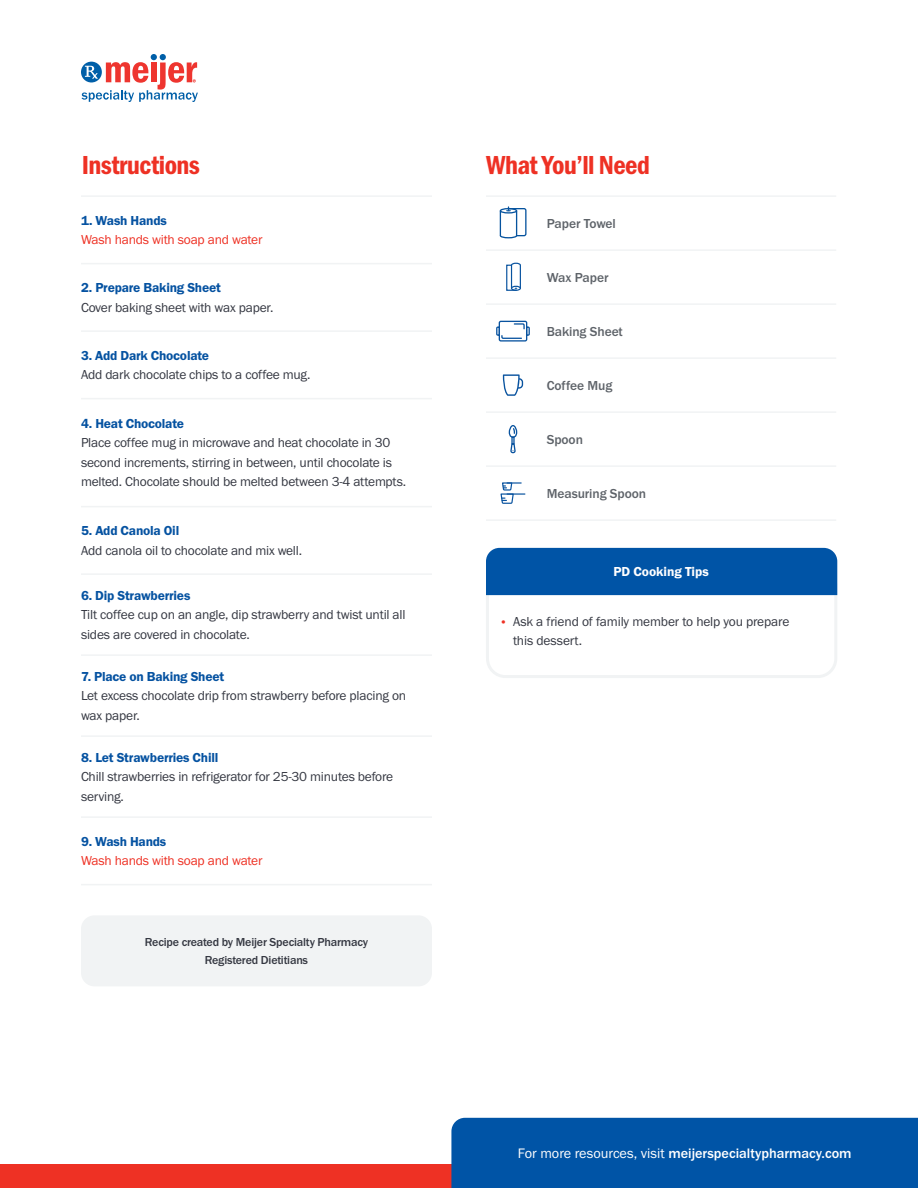
<style>
.page{position:relative;width:918px;height:1188px;background:#fff}
.page>*{position:absolute;margin:0;border:0;box-sizing:border-box;transform-origin:0 0}
.t1{font:27px "Franklin Gothic URW Con Dem";letter-spacing:-.02em;color:#ee3124}
.t2{font:500 14.25px "Franklin Gothic URW";color:#fff}
.t3{font:13.5px/19.5px "Franklin Gothic URW Boo";letter-spacing:-.015em;color:#343741}
.t4{font:13.5px "Franklin Gothic URW Dem";letter-spacing:-.015em;color:#0552a1}
.t5{font:500 13.5px "Franklin Gothic URW";letter-spacing:-.005em;color:#5e6369}
.t6{font:13.5px "Franklin Gothic URW Boo";letter-spacing:-.015em;color:#ee3124}
.t7{font:13.5px "Franklin Gothic URW Dem";letter-spacing:-.005em;color:#fff}
.t8{font:500 12px "Franklin Gothic URW";letter-spacing:-.015em;color:#343741}
.s1{font-size:12px;color:#ee3124}
.s2{font-family:"Franklin Gothic URW Boo";font-weight:400}
</style>
<div class="page">
<svg style="left:82px;top:54px;width:116px;height:48px"></svg>
<div style="left:0;top:1164px;width:918px;height:24px;background:#ee3124"></div>
<div style="left:451px;top:1118px;width:467px;height:70px;background:#0054a6"></div>
<hr style="left:486px;top:249px;width:350px;height:2px;background:#f1f3f4">
<hr style="left:486px;top:303px;width:350px;height:2px;background:#f1f3f4">
<hr style="left:486px;top:357px;width:350px;height:2px;background:#f1f3f4">
<hr style="left:486px;top:411px;width:350px;height:2px;background:#f1f3f4">
<hr style="left:486px;top:465px;width:350px;height:2px;background:#f1f3f4">
<hr style="left:486px;top:519px;width:350px;height:2px;background:#f1f3f4">
<hr style="left:486px;top:195px;width:350px;height:2px;background:#f1f3f4">
<hr style="left:81px;top:195px;width:351px;height:2px;background:#f1f3f4">
<hr style="left:81px;top:263px;width:351px;height:1px;background:#f1f3f4">
<hr style="left:81px;top:330px;width:351px;height:2px;background:#f1f3f4">
<hr style="left:81px;top:398px;width:351px;height:1px;background:#f1f3f4">
<hr style="left:81px;top:506px;width:351px;height:1px;background:#f1f3f4">
<hr style="left:81px;top:573px;width:351px;height:2px;background:#f1f3f4">
<hr style="left:81px;top:654px;width:351px;height:2px;background:#f1f3f4">
<hr style="left:81px;top:735px;width:351px;height:2px;background:#f1f3f4">
<hr style="left:81px;top:816px;width:351px;height:2px;background:#f1f3f4">
<hr style="left:81px;top:884px;width:351px;height:1px;background:#f1f3f4">
<div style="left:486px;top:195px;width:54px;height:54px;background:#fff"></div>
<svg style="left:499px;top:207px;width:28px;height:32px"></svg>
<div style="left:486px;top:250px;width:54px;height:54px;background:#fff"></div>
<svg style="left:506px;top:262px;width:15px;height:29px"></svg>
<div style="left:486px;top:412px;width:54px;height:54px;background:#fff"></div>
<div style="left:509px;top:425px;width:8px;height:13px;border:1px solid #09539f;border-radius:50%"></div>
<svg style="left:510px;top:427px;width:6px;height:27px"></svg>
<div style="left:486px;top:304px;width:54px;height:54px;background:#fff"></div>
<div style="left:499px;top:321px;width:28px;height:21px;border:1px solid #09539f;border-radius:2px"></div>
<svg style="left:496px;top:323px;width:34px;height:17px"></svg>
<div style="left:486px;top:466px;width:54px;height:54px;background:#fff"></div>
<svg style="left:500px;top:482px;width:25px;height:22px"></svg>
<svg style="left:503px;top:374px;width:20px;height:22px"></svg>
<svg style="left:486px;top:548px;width:352px;height:130px"></svg>
<div style="left:81px;top:915px;width:351px;height:71px;background:#f1f3f4;border-radius:14px"></div>
<p class="t1" style="left:82px;top:147px;width:120px">Instructions</p>
<p class="t1" style="left:486px;top:147px;width:165px">What You’ll Need</p>
<p class="t4" style="left:81px;top:212px;width:87px">1. Wash Hands</p>
<p class="t6" style="left:81px;top:231px;width:183px">Wash hands with soap and water</p>
<p class="t4" style="left:81px;top:279px;width:141px">2. Prepare Baking Sheet</p>
<p class="t3" style="left:81px;top:297px;width:194px">Cover baking sheet with wax paper.</p>
<p class="t4" style="left:81px;top:347px;width:130px">3. Add Dark Chocolate</p>
<p class="t3" style="left:81px;top:365px;width:231px">Add dark chocolate chips to a coffee mug.</p>
<p class="t4" style="left:81px;top:415px;width:105px">4. Heat Chocolate</p>
<p class="t3" style="left:81px;top:433px;width:327px">Place coffee mug in microwave and heat chocolate in 30 second increments, stirring in between, until chocolate is melted. Chocolate should be melted between 3-4 attempts.</p>
<p class="t4" style="left:81px;top:522px;width:100px">5. Add Canola Oil</p>
<p class="t3" style="left:81px;top:540px;width:223px">Add canola oil to chocolate and mix well.</p>
<p class="t4" style="left:81px;top:587px;width:111px">6. Dip Strawberries</p>
<p class="t3" style="left:81px;top:605px;width:326px">Tilt coffee cup on an angle, dip strawberry and twist until all sides are covered in chocolate.</p>
<p class="t4" style="left:81px;top:668px;width:145px">7. Place on Baking Sheet</p>
<p class="t3" style="left:81px;top:686px;width:327px">Let excess chocolate drip from strawberry before placing on wax paper.</p>
<p class="t4" style="left:81px;top:749px;width:139px">8. Let Strawberries Chill</p>
<p class="t3" style="left:81px;top:767px;width:314px">Chill strawberries in refrigerator for 25-30 minutes before serving.</p>
<p class="t4" style="left:81px;top:833px;width:87px">9. Wash Hands</p>
<p class="t6" style="left:81px;top:852px;width:183px">Wash hands with soap and water</p>
<p class="t8" style="left:145px;top:934px;width:225px">Recipe created by Meijer Specialty Pharmacy</p>
<p class="t8" style="left:205px;top:952px;width:105px">Registered Dietitians</p>
<p class="t5" style="left:547px;top:215px;width:71px">Paper Towel</p>
<p class="t5" style="left:547px;top:269px;width:63px">Wax Paper</p>
<p class="t5" style="left:547px;top:323px;width:78px">Baking Sheet</p>
<p class="t5" style="left:547px;top:377px;width:67px">Coffee Mug</p>
<p class="t5" style="left:547px;top:431px;width:38px">Spoon</p>
<p class="t5" style="left:547px;top:485px;width:101px">Measuring Spoon</p>
<p class="t7" style="left:614px;top:563px;width:97px">PD Cooking Tips</p>
<p class="t3" style="left:513px;top:611px;width:278px;text-indent:-14px"><span class="s1">•</span> Ask a friend of family member to help you prepare this dessert.</p>
<p class="t2" style="left:518px;top:1144px;width:335px"><span class="s2">For more resources, visit</span> meijerspecialtypharmacy.com</p>
</div>
